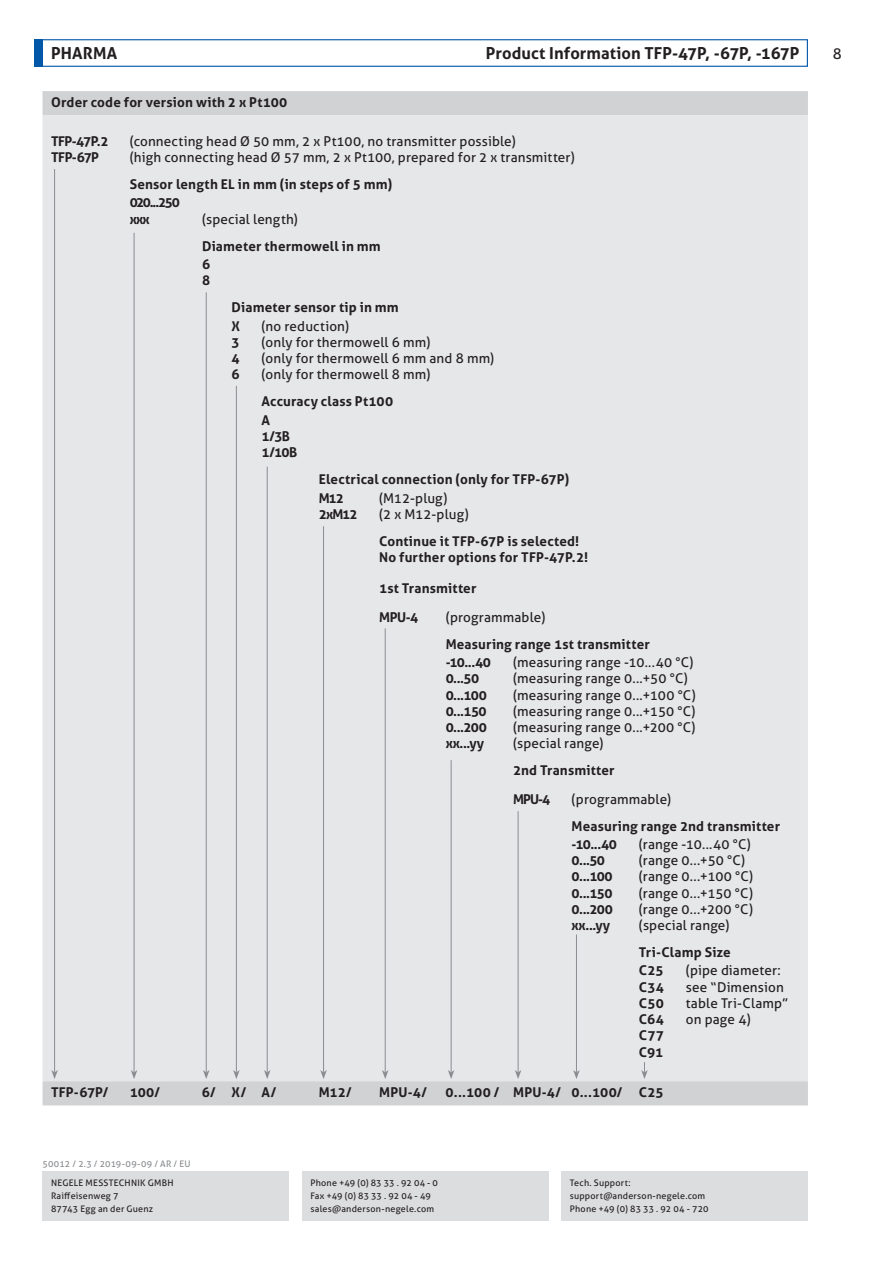
<style>
.page{position:relative;width:893px;height:1263px;background:#fff}
.page>*{position:absolute;margin:0;border:0;box-sizing:border-box;transform-origin:0 0}
.t1{font:700 16.5px "Aller";letter-spacing:.005em;color:#231f20}
.t2{font:15px "Aller";color:#231f20}
.t3{font:13.5px/16.2px "Aller";letter-spacing:.01em;color:#231f20}
.t4{font:700 13.5px/18.5px "Aller";letter-spacing:.01em;color:#231f20}
.t5{font:700 13.5px/16.2px "Aller";letter-spacing:-.04em;color:#231f20}
.t6{font:700 13.5px/16.2px "Aller";letter-spacing:-.035em;color:#231f20}
.t7{font:9px/12.6px "Aller";letter-spacing:.025em;color:#231f20}
.t8{font:9px "Aller";letter-spacing:.025em;color:#8a8c8f}
</style>
<div class="page">
<div style="left:34px;top:39px;width:9px;height:28px;background:#0157a8"></div>
<div style="left:34px;top:39px;width:774px;height:28px;border:1px solid #0157a8"></div>
<div style="left:302px;top:1171px;width:247px;height:49px;background:#dcdddf"></div>
<div style="left:561px;top:1171px;width:247px;height:49px;background:#dcdddf"></div>
<div style="left:43px;top:1171px;width:246px;height:49px;background:#dcdddf"></div>
<div style="left:43px;top:91px;width:765px;height:1014px;background:#d1d2d4"></div>
<div style="left:43px;top:115px;width:765px;height:966px;background:#e6e7e9"></div>
<hr style="left:385px;top:628px;width:1px;height:444px;background:#8a8c8f">
<svg style="left:382px;top:1070px;width:6px;height:9px"></svg>
<hr style="left:323px;top:526px;width:1px;height:546px;background:#8a8c8f">
<svg style="left:320px;top:1070px;width:7px;height:9px"></svg>
<hr style="left:267px;top:467px;width:1px;height:605px;background:#8a8c8f">
<svg style="left:264px;top:1070px;width:6px;height:9px"></svg>
<hr style="left:236px;top:386px;width:1px;height:686px;background:#8a8c8f">
<svg style="left:233px;top:1070px;width:7px;height:9px"></svg>
<hr style="left:206px;top:292px;width:1px;height:780px;background:#8a8c8f">
<svg style="left:203px;top:1070px;width:7px;height:9px"></svg>
<hr style="left:54px;top:169px;width:1px;height:903px;background:#8a8c8f">
<svg style="left:51px;top:1070px;width:7px;height:9px"></svg>
<hr style="left:134px;top:233px;width:1px;height:839px;background:#8a8c8f">
<svg style="left:131px;top:1070px;width:6px;height:9px"></svg>
<hr style="left:518px;top:811px;width:1px;height:261px;background:#8a8c8f">
<svg style="left:515px;top:1070px;width:6px;height:9px"></svg>
<hr style="left:451px;top:760px;width:1px;height:312px;background:#8a8c8f">
<svg style="left:448px;top:1070px;width:6px;height:9px"></svg>
<hr style="left:576px;top:934px;width:1px;height:138px;background:#8a8c8f">
<svg style="left:573px;top:1070px;width:7px;height:9px"></svg>
<svg style="left:641px;top:1062px;width:7px;height:17px"></svg>
<p class="t1" style="left:486px;top:43px;width:315px">Product Information TFP-47P, -67P, -167P</p>
<p class="t1" style="left:51px;top:43px;width:68px">PHARMA</p>
<p class="t2" style="left:833px;top:44px;width:10px">8</p>
<p class="t4" style="left:51px;top:93px;width:238px">Order code for version with 2 x Pt100</p>
<p class="t6" style="left:51px;top:133px;width:59px">TFP-47P.2<br>TFP-67P</p>
<p class="t3" style="left:130px;top:133px;width:446px">(connecting head Ø 50 mm, 2 x Pt100, no transmitter possible)<br>(high connecting head Ø 57 mm, 2 x Pt100, prepared for 2 x transmitter)</p>
<p class="t4" style="left:130px;top:175px;width:264px">Sensor length EL in mm (in steps of 5 mm)<br>020...250</p>
<p class="t4" style="left:130px;top:210px;width:21px">xxx</p>
<p class="t3" style="left:202px;top:211px;width:97px">(special length)</p>
<p class="t4" style="left:202px;top:236px;width:180px">Diameter thermowell in mm<br>6</p>
<p class="t4" style="left:202px;top:271px;width:10px">8</p>
<p class="t4" style="left:232px;top:298px;width:169px">Diameter sensor tip in mm<br>X</p>
<p class="t4" style="left:232px;top:334px;width:10px;line-height:16.2px;text-align:justify">3<br>4<br>6</p>
<p class="t3" style="left:262px;top:318px;width:234px">(no reduction)<br>(only for thermowell 6 mm)<br>(only for thermowell 6 mm and 8 mm) (only for thermowell 8 mm)</p>
<p class="t4" style="left:262px;top:392px;width:133px">Accuracy class Pt100<br>A</p>
<p class="t4" style="left:262px;top:428px;width:37px;line-height:16.2px">1/3B<br>1/10B</p>
<p class="t4" style="left:319px;top:470px;width:252px">Electrical connection (only for TFP-67P)<br>M12</p>
<p class="t4" style="left:319px;top:505px;width:40px">2xM12</p>
<p class="t3" style="left:379px;top:490px;width:91px">(M12-plug)<br>(2 x M12-plug)</p>
<p class="t4" style="left:379px;top:533px;width:211px;line-height:16.2px">Continue it TFP-67P is selected!<br>No further options for TFP-47P.2!</p>
<p class="t4" style="left:379px;top:574px;width:99px;line-height:28.5px">1st Transmitter<br>MPU-4</p>
<p class="t3" style="left:446px;top:609px;width:101px">(programmable)</p>
<p class="t4" style="left:446px;top:634px;width:206px">Measuring range 1st transmitter -10...40</p>
<p class="t5" style="left:446px;top:670px;width:43px">0...50<br>0...100<br>0...150<br>0...200 xx...yy</p>
<p class="t3" style="left:513px;top:654px;width:184px">(measuring range -10...40 °C) (measuring range 0...+50 °C) (measuring range 0...+100 °C) (measuring range 0...+150 °C) (measuring range 0...+200 °C) (special range)</p>
<p class="t4" style="left:513px;top:756px;width:103px;line-height:28.5px">2nd Transmitter<br>MPU-4</p>
<p class="t3" style="left:572px;top:791px;width:101px">(programmable)</p>
<p class="t4" style="left:572px;top:816px;width:210px">Measuring range 2nd transmitter -10...40</p>
<p class="t5" style="left:572px;top:852px;width:43px">0...50<br>0...100<br>0...150<br>0...200 xx...yy</p>
<p class="t3" style="left:639px;top:836px;width:116px">(range -10...40 °C) (range 0...+50 °C) (range 0...+100 °C) (range 0...+150 °C) (range 0...+200 °C) (special range)</p>
<p class="t4" style="left:639px;top:943px;width:93px">Tri-Clamp Size<br>C25</p>
<p class="t4" style="left:639px;top:979px;width:27px;line-height:16.2px;text-align:justify">C34<br>C50<br>C64<br>C77<br>C91</p>
<p class="t3" style="left:686px;top:962px;width:104px">(pipe diameter: see “Dimension table Tri-Clamp” on page 4)</p>
<p class="t4" style="left:51px;top:1083px;width:59px">TFP-67P/</p>
<p class="t4" style="left:130px;top:1083px;width:32px">100/</p>
<p class="t4" style="left:202px;top:1083px;width:76px">6/ X/ A/</p>
<p class="t4" style="left:319px;top:1083px;width:34px">M12/</p>
<p class="t4" style="left:379px;top:1083px;width:49px">MPU-4/</p>
<p class="t4" style="left:446px;top:1083px;width:220px">0...100 / MPU-4/ 0...100/ C25</p>
<p class="t8" style="left:43px;top:1158px;width:149px">50012 / 2.3 / 2019-09-09 / AR / EU</p>
<p class="t7" style="left:51px;top:1177px;width:124px">NEGELE MESSTECHNIK GMBH<br>Raiffeisenweg 7<br>87743 Egg an der Guenz</p>
<p class="t7" style="left:310px;top:1177px;width:129px">Phone +49 (0) 83 33 . 92 04 - 0<br>Fax +49 (0) 83 33 . 92 04 - 49 sales@anderson-negele.com</p>
<p class="t7" style="left:570px;top:1177px;width:140px">Tech. Support: support@anderson-negele.com<br>Phone +49 (0) 83 33 . 92 04 - 720</p>
</div>
